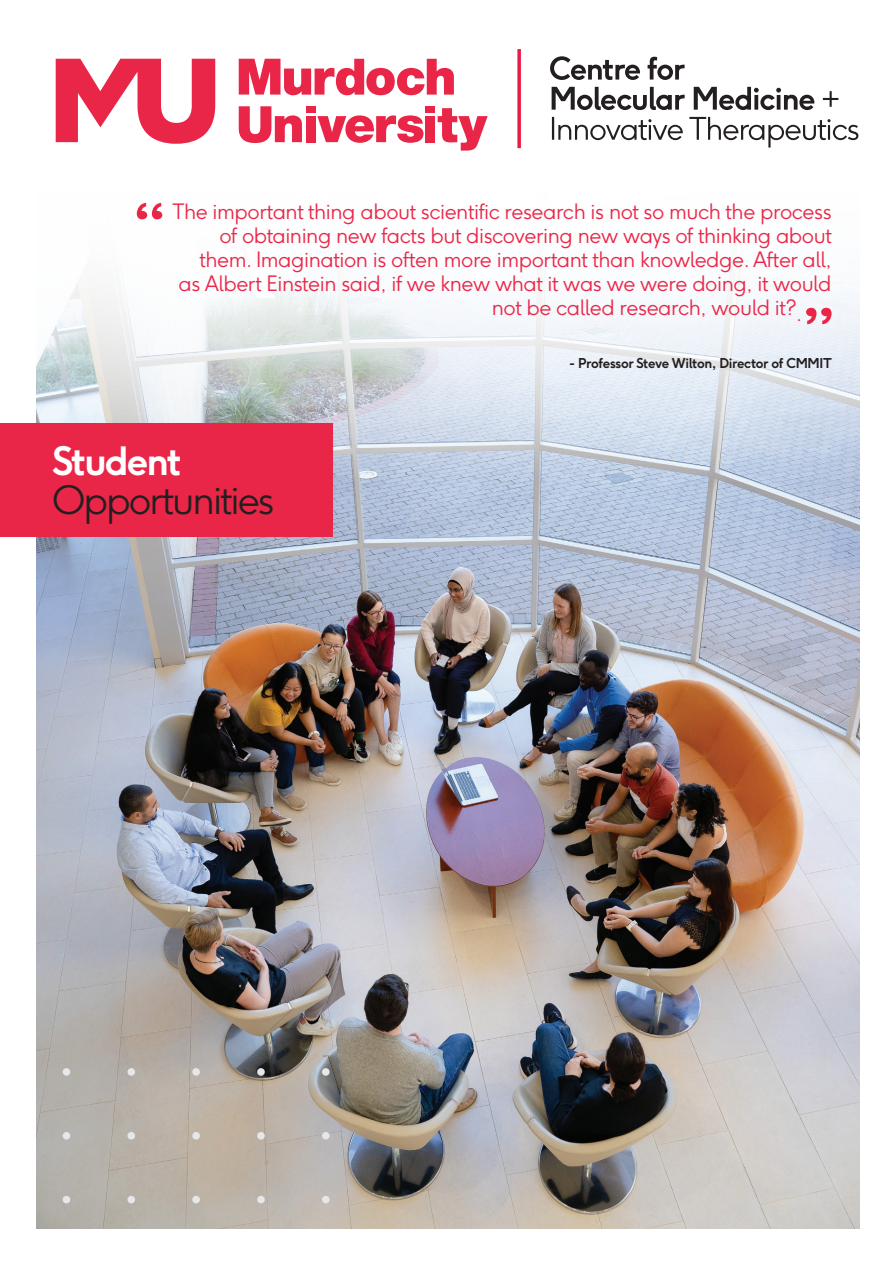
<style>
.page{position:relative;width:893px;height:1263px;background:#fff}
.page>*{position:absolute;margin:0;border:0;box-sizing:border-box;transform-origin:0 0}
.t1{font:300 38.7px "F37 Ginger";letter-spacing:-.05em;color:#231f20}
.t2{font:700 38.7px "F37 Ginger";letter-spacing:-.05em;color:#fff}
.t3{font:300 21px "F37 Ginger";letter-spacing:-.02em;color:#ea2648}
.t4{font:700 13.5px "F37 Ginger";letter-spacing:-.03em;color:#231f20}
</style>
<div class="page">
<img style="left:36px;top:212px;width:823px;height:1016px">
<div style="left:0;top:423px;width:333px;height:113px;background:#ea2648"></div>
<div style="left:257px;top:1068px;width:8px;height:8px;background:#e6e7e9;border-radius:50%"></div>
<div style="left:257px;top:1132px;width:8px;height:7px;background:#e6e7e9;border-radius:50%"></div>
<div style="left:257px;top:1196px;width:8px;height:7px;background:#e6e7e9;border-radius:50%"></div>
<div style="left:63px;top:1068px;width:7px;height:8px;background:#e6e7e9;border-radius:50%"></div>
<div style="left:63px;top:1132px;width:7px;height:7px;background:#e6e7e9;border-radius:50%"></div>
<div style="left:63px;top:1196px;width:7px;height:7px;background:#e6e7e9;border-radius:50%"></div>
<div style="left:127px;top:1068px;width:8px;height:8px;background:#e6e7e9;border-radius:50%"></div>
<div style="left:127px;top:1132px;width:8px;height:7px;background:#e6e7e9;border-radius:50%"></div>
<div style="left:127px;top:1196px;width:8px;height:7px;background:#e6e7e9;border-radius:50%"></div>
<div style="left:322px;top:1068px;width:8px;height:8px;background:#e6e7e9;border-radius:50%"></div>
<div style="left:322px;top:1132px;width:8px;height:7px;background:#e6e7e9;border-radius:50%"></div>
<div style="left:322px;top:1196px;width:8px;height:7px;background:#e6e7e9;border-radius:50%"></div>
<div style="left:192px;top:1068px;width:8px;height:8px;background:#e6e7e9;border-radius:50%"></div>
<div style="left:192px;top:1132px;width:8px;height:7px;background:#e6e7e9;border-radius:50%"></div>
<div style="left:192px;top:1196px;width:8px;height:7px;background:#e6e7e9;border-radius:50%"></div>
<svg style="left:517px;top:49px;width:4px;height:99px"></svg>
<svg style="left:552px;top:117px;width:306px;height:31px"></svg>
<svg style="left:552px;top:87px;width:286px;height:23px"></svg>
<svg style="left:550px;top:56px;width:135px;height:24px"></svg>
<div style="left:306px;top:106px;width:9px;height:7px;background:#ea2648"></div>
<div style="left:425px;top:106px;width:10px;height:7px;background:#ea2648"></div>
<svg style="left:239px;top:106px;width:63px;height:37px"></svg>
<div style="left:306px;top:116px;width:9px;height:26px;background:#ea2648"></div>
<svg style="left:317px;top:115px;width:106px;height:28px"></svg>
<div style="left:425px;top:116px;width:10px;height:26px;background:#ea2648"></div>
<svg style="left:438px;top:108px;width:50px;height:43px"></svg>
<svg style="left:239px;top:59px;width:215px;height:36px"></svg>
<svg style="left:56px;top:59px;width:159px;height:85px"></svg>
<svg style="left:137px;top:203px;width:25px;height:16px"></svg>
<svg style="left:806px;top:308px;width:26px;height:16px"></svg>
<p class="t3" style="left:172px;top:203px;width:661px">The important thing about scientific research is not so much the process</p>
<p class="t3" style="left:219px;top:227px;width:614px">of obtaining new facts but discovering new ways of thinking about</p>
<p class="t3" style="left:199px;top:251px;width:634px">them. Imagination is often more important than knowledge. After all,</p>
<p class="t3" style="left:178px;top:275px;width:655px">as Albert Einstein said, if we knew what it was we were doing, it would</p>
<p class="t3" style="left:492px;top:299px;width:312px">not be called research, would it?.</p>
<p class="t4" style="left:569px;top:357px;width:264px">- Professor Steve Wilton, Director of CMMIT</p>
<h1 class="t2" style="left:53px;top:444px;width:131px">Student</h1>
<h1 class="t1" style="left:53px;top:483px;width:223px">Opportunities</h1>
</div>
